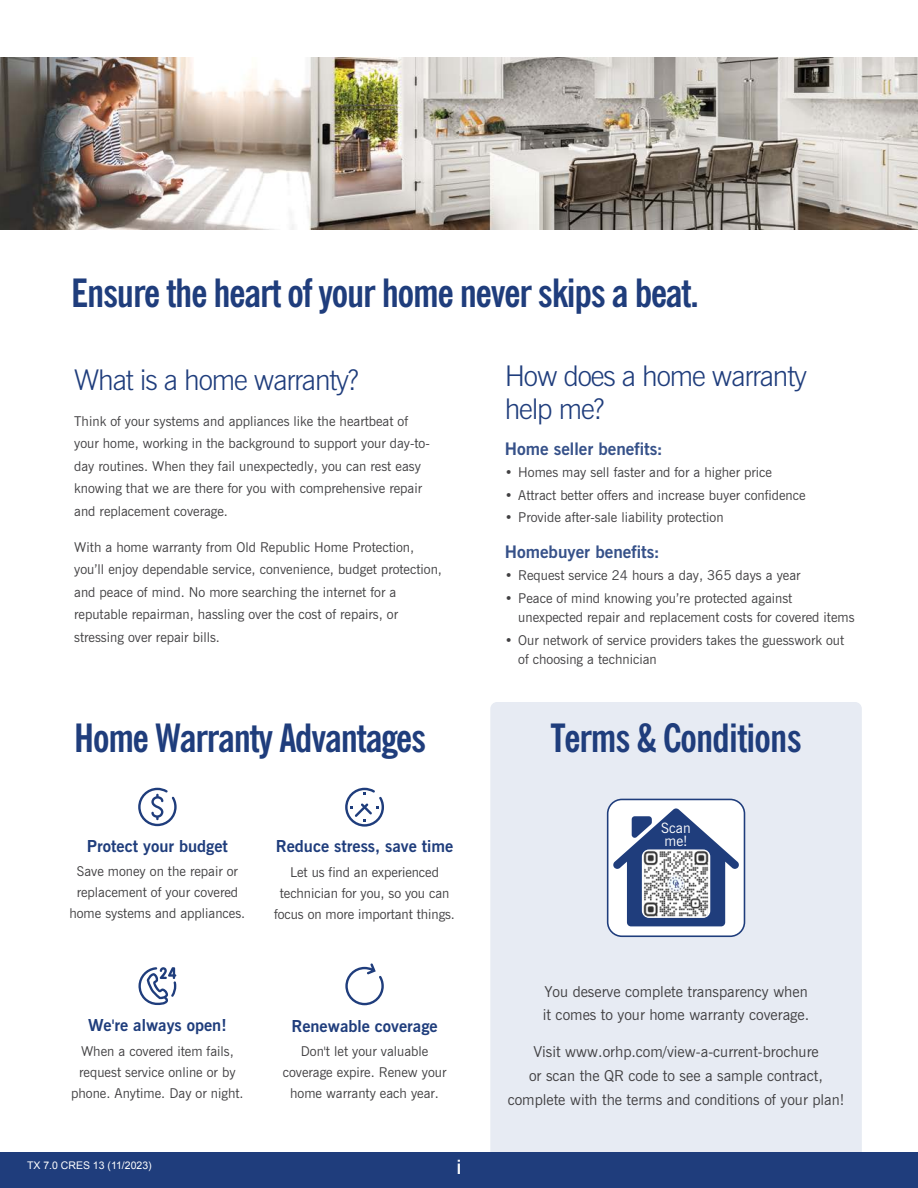
<style>
.page{position:relative;width:918px;height:1188px;background:#fff}
.page>*{position:absolute;margin:0;border:0;box-sizing:border-box;transform-origin:0 0}
.t1{font:700 condensed 39px "News Gothic BT";letter-spacing:-.03em;color:#1f3d7c}
.t2{font:300 28.5px/33px "News Gothic BT";letter-spacing:-.04em;color:#1f3d7c}
.t3{font:700 condensed 19.5px "News Gothic BT";color:#fff}
.t4{font:700 17.25px "News Gothic BT";color:#365189}
.t5{font:700 16.5px "News Gothic BT";color:#1f3d7c}
.t6{font:15px/24px "News Gothic BT";color:#414042}
.t7{font:14.25px/12.6px "News Gothic BT";color:#fff}
.t8{font:13.5px/22.5px "News Gothic BT";color:#414042}
.t9{font:10.5px "Arial";color:#fff}
</style>
<div class="page">
<div style="left:490px;top:702px;width:372px;height:472px;background:#e7ebf3;border-radius:7px"></div>
<div style="left:0;top:1153px;width:918px;height:35px;background:#1f3d7c"></div>
<svg style="left:345px;top:788px;width:39px;height:39px"></svg>
<svg style="left:138px;top:967px;width:38px;height:38px"></svg>
<svg style="left:138px;top:788px;width:39px;height:38px"></svg>
<svg style="left:345px;top:963px;width:39px;height:42px"></svg>
<div style="left:608px;top:799px;width:136px;height:137px;background:#fff;border-radius:14px"></div>
<div style="left:607px;top:799px;width:138px;height:138px;border:2px solid #1f3d7c;border-radius:14px"></div>
<svg style="left:613px;top:808px;width:126px;height:118px"></svg>
<svg style="left:642px;top:849px;width:68px;height:69px"></svg>
<img style="left:642px;top:850px;width:68px;height:67px">
<img style="left:0;top:57px;width:918px;height:173px">
<h1 class="t1" style="left:71px;top:269px;width:629px">Ensure the heart of your home never skips a beat.</h1>
<h2 class="t2" style="left:74px;top:363px;width:286px">What is a home warranty?</h2>
<p class="t8" style="left:74px;top:410px;width:357px">Think of your systems and appliances like the heartbeat of your home, working in the background to support your day-to&shy;day routines. When they fail unexpectedly, you can rest easy knowing that we are there for you with comprehensive repair and replacement coverage.</p>
<p class="t8" style="left:74px;top:536px;width:369px">With a home warranty from Old Republic Home Protection, you’ll enjoy dependable service, convenience, budget protection, and peace of mind. No more searching the internet for a reputable repairman, hassling over the cost of repairs, or stressing over repair bills.</p>
<h1 class="t1" style="left:74px;top:714px;width:353px">Home Warranty Advantages</h1>
<p class="t5" style="left:87px;top:836px;width:143px">Protect your budget</p>
<p class="t8" style="left:69px;top:861px;width:177px;line-height:21px;text-align:center">Save money on the repair or replacement of your covered home systems and appliances.</p>
<p class="t5" style="left:276px;top:836px;width:179px">Reduce stress, save time</p>
<p class="t8" style="left:274px;top:861px;width:182px;line-height:21px;text-align:center">Let us find an experienced technician for you, so you can focus on more important things.</p>
<p class="t5" style="left:88px;top:1015px;width:140px">We're always open!</p>
<p class="t8" style="left:71px;top:1040px;width:174px;line-height:21px;text-align:center">When a covered item fails, request service online or by phone. Anytime. Day or night.</p>
<p class="t5" style="left:291px;top:1016px;width:148px">Renewable coverage</p>
<p class="t8" style="left:283px;top:1041px;width:165px;line-height:21px;text-align:center">Don't let your valuable coverage expire. Renew your home warranty each year.</p>
<p class="t9" style="left:27px;top:1159px;width:126px">TX 7.0 CRES 13 (11/2023)</p>
<h3 class="t3" style="left:457px;top:1155px;width:6px">i</h3>
<h2 class="t2" style="left:505px;top:359px;width:304px">How does a home warranty help me?</h2>
<p class="t4" style="left:505px;top:439px;width:160px">Home seller benefits:</p>
<p class="t8" style="left:505px;top:461px;width:269px">• Homes may sell faster and for a higher price</p>
<p class="t8" style="left:505px;top:483px;width:302px">• Attract better offers and increase buyer confidence</p>
<p class="t8" style="left:505px;top:506px;width:220px">• Provide after-sale liability protection</p>
<p class="t4" style="left:505px;top:542px;width:157px">Homebuyer benefits:</p>
<p class="t8" style="left:505px;top:564px;width:297px">• Request service 24 hours a day, 365 days a year</p>
<p class="t8" style="left:518px;top:588px;width:338px;line-height:19.5px;text-indent:-14px">• Peace of mind knowing you’re protected against unexpected repair and replacement costs for covered items</p>
<p class="t8" style="left:518px;top:630px;width:328px;line-height:19.5px;text-indent:-14px">• Our network of service providers takes the guesswork out of choosing a technician</p>
<h1 class="t1" style="left:550px;top:714px;width:253px">Terms &amp; Conditions</h1>
<p class="t7" style="left:661px;top:821px;width:31px">Scan me!</p>
<p class="t6" style="left:543px;top:981px;width:268px;line-height:22.5px">You deserve complete transparency when it comes to your home warranty coverage.</p>
<p class="t6" style="left:508px;top:1040px;width:338px;text-align:center">Visit www.orhp.com/view-a-current-brochure<br>or scan the QR code to see a sample contract, complete with the terms and conditions of your plan!</p>
</div>
